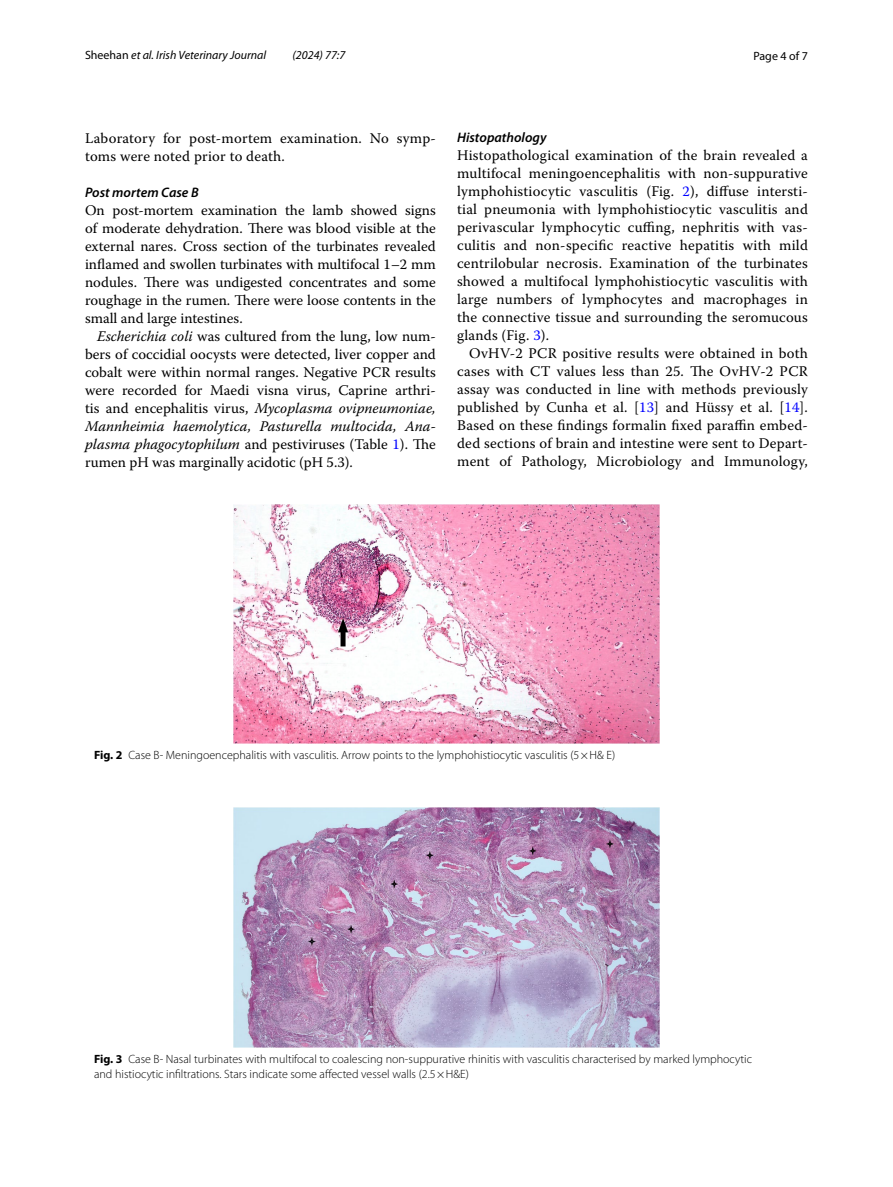
<style>
.page{position:relative;width:893px;height:1187px;background:#fff}
.page>*{position:absolute;margin:0;border:0;box-sizing:border-box;transform-origin:0 0}
.t1{font:14.7px/18px "Warnock Pro";letter-spacing:.015em;color:#000;text-align:justify}
.t2{font:italic 600 13.8px "Myriad Pro";color:#000}
.t3{font:300 12px/15px "Myriad Pro";color:#000}
.t4{font:italic 12px "Myriad Pro";color:#000}
.t5{font:12px "Myriad Pro";color:#000}
.s1{font-style:normal}
.s2{font-style:italic}
.s3{color:#00f}
.s4{font-weight:700}
</style>
<div class="page">
<img style="left:234px;top:504px;width:425px;height:239px">
<img style="left:234px;top:807px;width:425px;height:240px">
<p class="t4" style="left:85px;top:48px;width:183px"><span class="s1">Sheehan</span> et al. Irish Veterinary Journal</p>
<p class="t4" style="left:293px;top:48px;width:54px">(2024) 77:7</p>
<p class="t5" style="left:753px;top:48px;width:56px">Page 4 of 7</p>
<p class="t1" style="left:85px;top:128px;width:352px">Laboratory for post-mortem examination. No symp&shy;toms were noted prior to death.</p>
<p class="t2" style="left:85px;top:183px;width:115px">Post mortem Case B</p>
<p class="t1" style="left:85px;top:200px;width:352px">On post-mortem examination the lamb showed signs of moderate dehydration. There was blood visible at the external nares. Cross section of the turbinates revealed inflamed and swollen turbinates with multifocal 1–2 mm nodules. There was undigested concentrates and some roughage in the rumen. There were loose contents in the small and large intestines.</p>
<p class="t1" style="left:85px;top:326px;width:352px;text-indent:12px"><span class="s2">Escherichia coli</span> was cultured from the lung, low num&shy;bers of coccidial oocysts were detected, liver copper and cobalt were within normal ranges. Negative PCR results were recorded for Maedi visna virus, Caprine arthri&shy;tis and encephalitis virus, <span class="s2">Mycoplasma ovipneumoniae, Mannheimia haemolytica, Pasturella multocida, Ana&shy;plasma phagocytophilum</span> and pestiviruses (Table <span class="s3">1</span>). The rumen pH was marginally acidotic (pH 5.3).</p>
<p class="t2" style="left:457px;top:129px;width:91px">Histopathology</p>
<p class="t1" style="left:457px;top:146px;width:352px">Histopathological examination of the brain revealed a multifocal meningoencephalitis with non-suppurative lymphohistiocytic vasculitis (Fig. <span class="s3">2</span>), diffuse intersti&shy;tial pneumonia with lymphohistiocytic vasculitis and perivascular lymphocytic cuffing, nephritis with vas&shy;culitis and non-specific reactive hepatitis with mild centrilobular necrosis. Examination of the turbinates showed a multifocal lymphohistiocytic vasculitis with large numbers of lymphocytes and macrophages in the connective tissue and surrounding the seromucous glands (Fig. <span class="s3">3</span>).</p>
<p class="t1" style="left:457px;top:344px;width:352px;text-indent:12px">OvHV-2 PCR positive results were obtained in both cases with CT values less than 25. The OvHV-2 PCR assay was conducted in line with methods previously published by Cunha et al. [<span class="s3">13</span>] and Hüssy et al. [<span class="s3">14</span>].<br>Based on these findings formalin fixed paraffin embed&shy;ded sections of brain and intestine were sent to Depart&shy;ment of Pathology, Microbiology and Immunology,</p>
<p class="t3" style="left:94px;top:747px;width:523px"><span class="s4">Fig. 2</span> Case B- Meningoencephalitis with vasculitis. Arrow points to the lymphohistiocytic vasculitis (5×H&amp; E)</p>
<p class="t3" style="left:94px;top:1051px;width:659px"><span class="s4">Fig. 3</span> Case B- Nasal turbinates with multifocal to coalescing non-suppurative rhinitis with vasculitis characterised by marked lymphocytic and histiocytic infiltrations. Stars indicate some affected vessel walls (2.5×H&amp;E)</p>
</div>
